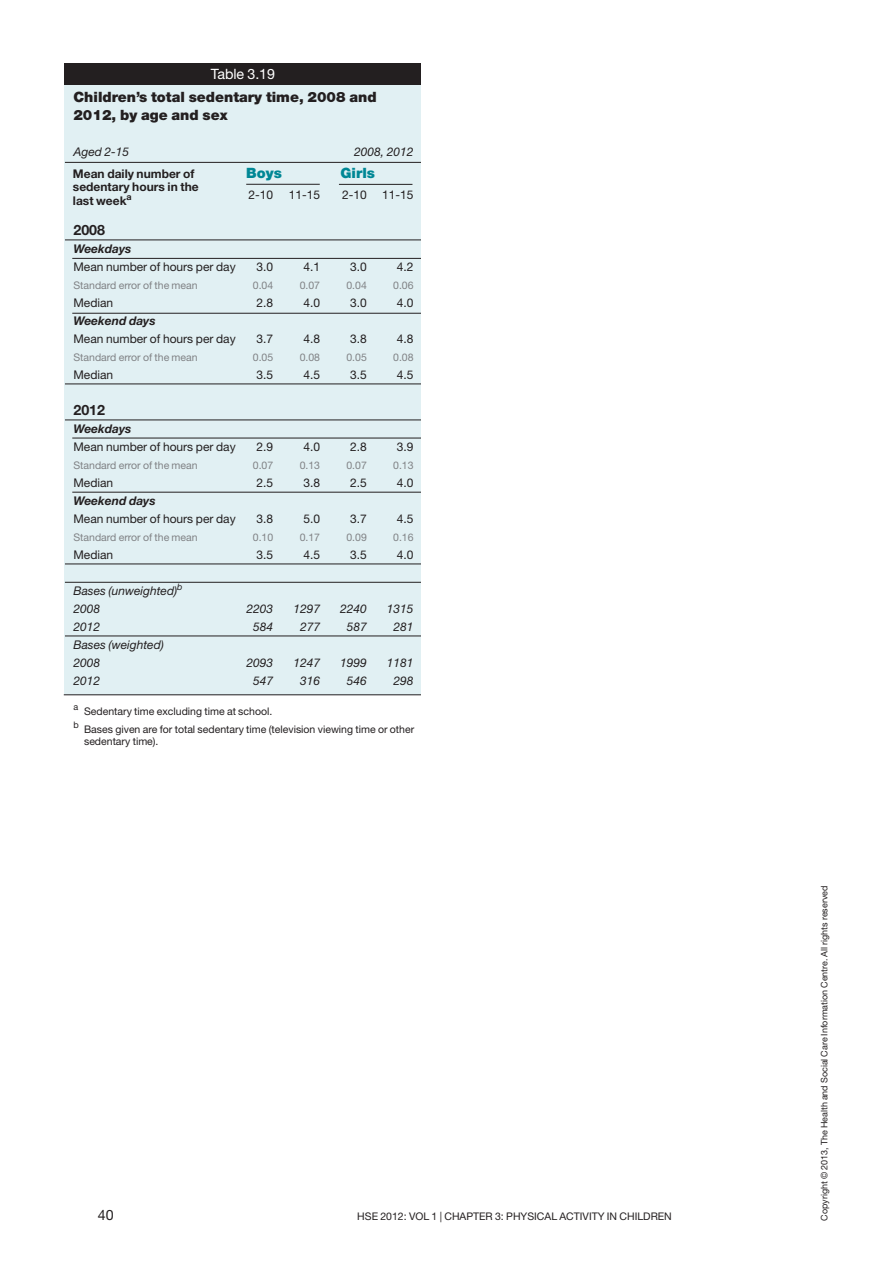
<style>
.page{position:relative;width:893px;height:1263px;background:#fff}
.page>*{position:absolute;margin:0;border:0;box-sizing:border-box;transform-origin:0 0}
.t1{font:900 14.25px/18px "Helvetica Neue";color:#231f20}
.t2{font:14.25px "Helvetica Neue";color:#fff}
.t3{font:900 14.25px "Helvetica Neue";color:#008795}
.t4{font:700 14.25px "Helvetica Neue";color:#231f20}
.t5{font:14.25px "Helvetica Neue";color:#231f20}
.t6{font:12px "Helvetica Neue";color:#231f20}
.t7{font:italic 12px/18px "Helvetica Neue";color:#231f20}
.t8{font:700 12px/13.5px "Helvetica Neue";color:#231f20}
.t9{font:italic 700 12px "Helvetica Neue";color:#231f20}
.t10{font:10.5px/18px "Helvetica Neue";color:#231f20}
.t11{font:10.5px "Helvetica Neue";color:#808285}
.t12{font:9px "Helvetica Neue";color:#231f20}
</style>
<div class="page">
<div style="left:65px;top:74px;width:356px;height:621px;background:#e1f0f3"></div>
<div style="left:65px;top:64px;width:356px;height:21px;background:#231f20"></div>
<hr style="left:65px;top:240px;width:356px;height:1px;background:#231f20">
<hr style="left:65px;top:384px;width:356px;height:1px;background:#231f20">
<hr style="left:65px;top:420px;width:356px;height:1px;background:#231f20">
<hr style="left:65px;top:564px;width:356px;height:1px;background:#231f20">
<hr style="left:65px;top:582px;width:356px;height:1px;background:#231f20">
<hr style="left:65px;top:636px;width:356px;height:1px;background:#231f20">
<hr style="left:64px;top:694px;width:357px;height:1px;background:#231f20">
<hr style="left:65px;top:162px;width:356px;height:1px;background:#231f20">
<hr style="left:246px;top:184px;width:74px;height:1px;background:#231f20">
<hr style="left:339px;top:184px;width:73px;height:1px;background:#231f20">
<hr style="left:72px;top:258px;width:349px;height:1px;background:#231f20">
<hr style="left:72px;top:313px;width:349px;height:1px;background:#231f20">
<hr style="left:72px;top:438px;width:349px;height:1px;background:#231f20">
<hr style="left:72px;top:492px;width:349px;height:1px;background:#231f20">
<p class="t2" style="left:211px;top:69px;width:66px">Table 3.19</p>
<p class="t1" style="left:73px;top:89px;width:305px">Children’s total sedentary time, 2008 and<br>2012, by age and sex</p>
<p class="t7" style="left:73px;top:144px;width:57px">Aged 2-15</p>
<p class="t7" style="left:354px;top:144px;width:61px">2008, 2012</p>
<p class="t3" style="left:246px;top:168px;width:37px">Boys</p>
<p class="t3" style="left:340px;top:168px;width:36px">Girls</p>
<p class="t6" style="left:249px;top:190px;width:26px">2-10</p>
<p class="t6" style="left:289px;top:190px;width:33px">11-15</p>
<p class="t6" style="left:342px;top:190px;width:26px">2-10</p>
<p class="t6" style="left:382px;top:190px;width:33px">11-15</p>
<p class="t4" style="left:73px;top:224px;width:33px">2008</p>
<p class="t9" style="left:73px;top:244px;width:60px">Weekdays</p>
<p class="t6" style="left:73px;top:262px;width:164px">Mean number of hours per day</p>
<p class="t6" style="left:257px;top:262px;width:18px">3.0</p>
<p class="t6" style="left:303px;top:262px;width:18px">4.1</p>
<p class="t6" style="left:350px;top:262px;width:18px">3.0</p>
<p class="t6" style="left:397px;top:262px;width:18px">4.2</p>
<p class="t11" style="left:73px;top:281px;width:126px">Standard error of the mean</p>
<p class="t11" style="left:253px;top:281px;width:22px">0.04</p>
<p class="t11" style="left:300px;top:281px;width:22px">0.07</p>
<p class="t11" style="left:346px;top:281px;width:22px">0.04</p>
<p class="t11" style="left:393px;top:281px;width:22px">0.06</p>
<p class="t6" style="left:73px;top:298px;width:41px">Median</p>
<p class="t6" style="left:257px;top:298px;width:18px">2.8</p>
<p class="t6" style="left:303px;top:298px;width:18px">4.0</p>
<p class="t6" style="left:350px;top:298px;width:18px">3.0</p>
<p class="t6" style="left:397px;top:298px;width:18px">4.0</p>
<p class="t9" style="left:73px;top:316px;width:84px">Weekend days</p>
<p class="t6" style="left:73px;top:334px;width:164px">Mean number of hours per day</p>
<p class="t6" style="left:257px;top:334px;width:18px">3.7</p>
<p class="t6" style="left:303px;top:334px;width:18px">4.8</p>
<p class="t6" style="left:350px;top:334px;width:18px">3.8</p>
<p class="t6" style="left:397px;top:334px;width:18px">4.8</p>
<p class="t11" style="left:73px;top:353px;width:126px">Standard error of the mean</p>
<p class="t11" style="left:253px;top:353px;width:22px">0.05</p>
<p class="t11" style="left:300px;top:353px;width:22px">0.08</p>
<p class="t11" style="left:346px;top:353px;width:22px">0.05</p>
<p class="t11" style="left:393px;top:353px;width:22px">0.08</p>
<p class="t6" style="left:73px;top:370px;width:41px">Median</p>
<p class="t6" style="left:257px;top:370px;width:18px">3.5</p>
<p class="t6" style="left:303px;top:370px;width:18px">4.5</p>
<p class="t6" style="left:350px;top:370px;width:18px">3.5</p>
<p class="t6" style="left:397px;top:370px;width:18px">4.5</p>
<p class="t4" style="left:73px;top:404px;width:33px">2012</p>
<p class="t9" style="left:73px;top:424px;width:60px">Weekdays</p>
<p class="t6" style="left:73px;top:442px;width:164px">Mean number of hours per day</p>
<p class="t6" style="left:257px;top:442px;width:18px">2.9</p>
<p class="t6" style="left:303px;top:442px;width:18px">4.0</p>
<p class="t6" style="left:350px;top:442px;width:18px">2.8</p>
<p class="t6" style="left:397px;top:442px;width:18px">3.9</p>
<p class="t11" style="left:73px;top:461px;width:126px">Standard error of the mean</p>
<p class="t11" style="left:253px;top:461px;width:22px">0.07</p>
<p class="t11" style="left:300px;top:461px;width:22px">0.13</p>
<p class="t11" style="left:346px;top:461px;width:22px">0.07</p>
<p class="t11" style="left:393px;top:461px;width:22px">0.13</p>
<p class="t6" style="left:73px;top:478px;width:41px">Median</p>
<p class="t6" style="left:257px;top:478px;width:18px">2.5</p>
<p class="t6" style="left:303px;top:478px;width:18px">3.8</p>
<p class="t6" style="left:350px;top:478px;width:18px">2.5</p>
<p class="t6" style="left:397px;top:478px;width:18px">4.0</p>
<p class="t9" style="left:73px;top:496px;width:84px">Weekend days</p>
<p class="t6" style="left:73px;top:514px;width:164px">Mean number of hours per day</p>
<p class="t6" style="left:257px;top:514px;width:18px">3.8</p>
<p class="t6" style="left:303px;top:514px;width:18px">5.0</p>
<p class="t6" style="left:350px;top:514px;width:18px">3.7</p>
<p class="t6" style="left:397px;top:514px;width:18px">4.5</p>
<p class="t11" style="left:73px;top:533px;width:126px">Standard error of the mean</p>
<p class="t11" style="left:253px;top:533px;width:22px">0.10</p>
<p class="t11" style="left:300px;top:533px;width:22px">0.17</p>
<p class="t11" style="left:346px;top:533px;width:22px">0.09</p>
<p class="t11" style="left:393px;top:533px;width:22px">0.16</p>
<p class="t6" style="left:73px;top:550px;width:41px">Median</p>
<p class="t6" style="left:257px;top:550px;width:18px">3.5</p>
<p class="t6" style="left:303px;top:550px;width:18px">4.5</p>
<p class="t6" style="left:350px;top:550px;width:18px">3.5</p>
<p class="t6" style="left:397px;top:550px;width:18px">4.0</p>
<p class="t7" style="left:73px;top:582px;width:111px">Bases (unweighted)<sup>b<br></sup>2008</p>
<p class="t8" style="left:73px;top:168px;width:127px">Mean daily number of sedentary hours in the last week<sup>a</sup></p>
<p class="t7" style="left:247px;top:600px;width:28px">2203</p>
<p class="t7" style="left:293px;top:600px;width:28px">1297</p>
<p class="t7" style="left:340px;top:600px;width:28px">2240</p>
<p class="t7" style="left:387px;top:600px;width:28px">1315</p>
<p class="t7" style="left:73px;top:618px;width:28px">2012</p>
<p class="t7" style="left:253px;top:618px;width:22px">584</p>
<p class="t7" style="left:300px;top:618px;width:22px">277</p>
<p class="t7" style="left:347px;top:618px;width:22px">587</p>
<p class="t7" style="left:394px;top:618px;width:22px">281</p>
<p class="t7" style="left:73px;top:636px;width:92px">Bases (weighted)<br>2008</p>
<p class="t7" style="left:247px;top:654px;width:28px">2093</p>
<p class="t7" style="left:293px;top:654px;width:28px">1247</p>
<p class="t7" style="left:340px;top:654px;width:28px">1999</p>
<p class="t7" style="left:387px;top:654px;width:28px">1181</p>
<p class="t7" style="left:73px;top:672px;width:28px">2012</p>
<p class="t7" style="left:253px;top:672px;width:22px">547</p>
<p class="t7" style="left:300px;top:672px;width:22px">316</p>
<p class="t7" style="left:347px;top:672px;width:22px">546</p>
<p class="t7" style="left:394px;top:672px;width:22px">298</p>
<p class="t10" style="left:73px;top:703px;width:342px"><sup>a</sup> Sedentary time excluding time at school.<br><sup>b</sup> Bases given are for total sedentary time (television viewing time or other</p>
<p class="t10" style="left:84px;top:733px;width:76px">sedentary time).</p>
<p class="t5" style="left:98px;top:1210px;width:17px">40</p>
<p class="t10" style="left:357px;top:1208px;width:316px">HSE 2012: VOL 1 | CHAPTER 3: PHYSICAL ACTIVITY IN CHILDREN</p>
<p class="t12" style="left:821px;top:1220px;width:337px;rotate:-90deg">Copyright © 2013, The Health and Social Care Information Centre. All rights reserved</p>
</div>
